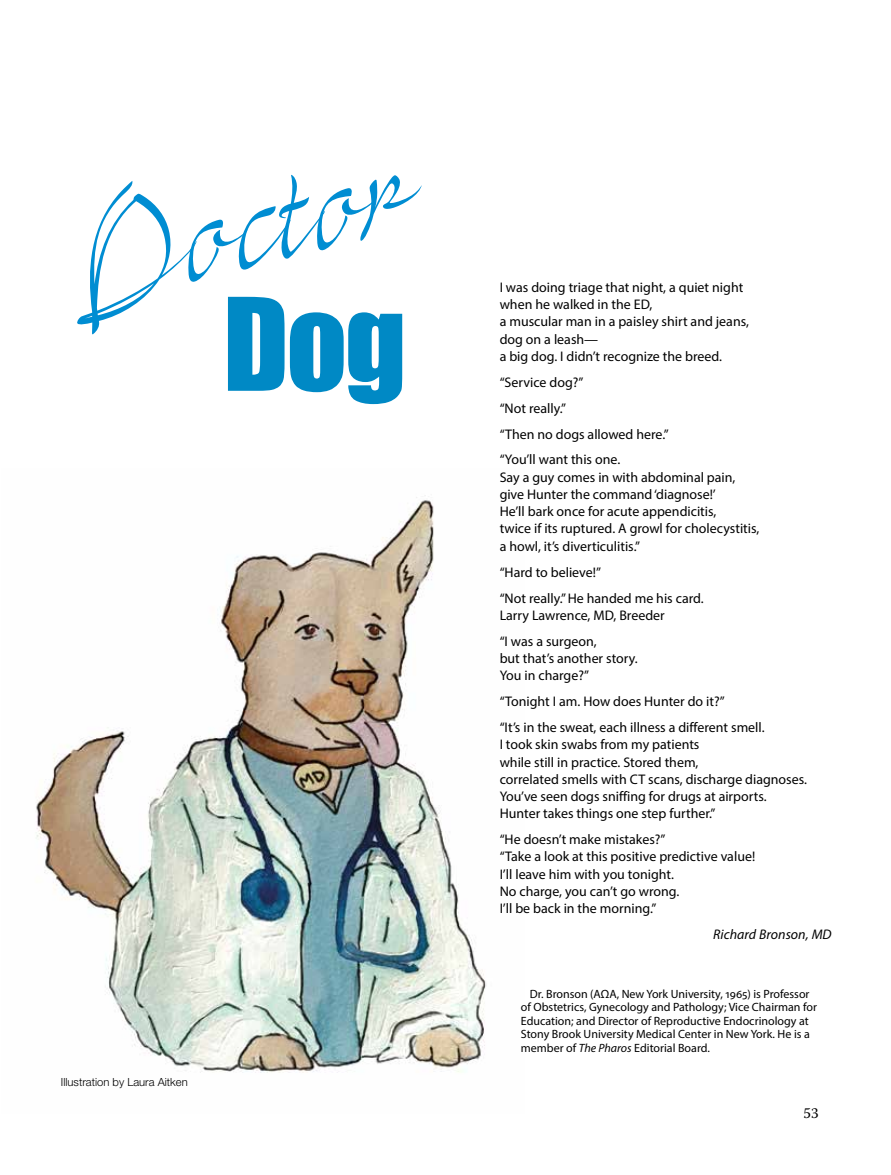
<style>
.page{position:relative;width:891px;height:1175px;background:#fff}
.page>*{position:absolute;margin:0;border:0;box-sizing:border-box;transform-origin:0 0}
.t1{font:118.8px "Mayence Premium";color:#008dd2}
.t2{font:118.8px "Impact";color:#0089c5}
.t3{font:15px "Warnock Pro";color:#000}
.t4{font:13.95px/17.2px "Myriad Pro";color:#000}
.t5{font:italic 13.95px "Myriad Pro";letter-spacing:.005em;color:#000}
.t6{font:12px/13.5px "Myriad Pro";color:#000}
.t7{font:300 11.25px "Helvetica Neue LT Std";color:#000}
.s1{font-style:italic}
</style>
<div class="page">
<img style="left:36px;top:495px;width:451px;height:578px">
<h1 class="t1" style="left:55px;top:202px;width:340px;rotate:-14deg">Doctor</h1>
<h1 class="t2" style="left:223px;top:252px;width:185px">Dog</h1>
<p class="t7" style="left:61px;top:1075px;width:128px">Illustration by Laura Aitken</p>
<p class="t4" style="left:500px;top:278px;width:251px">I was doing triage that night, a quiet night when he walked in the ED,<br>a muscular man in a paisley shirt and jeans, dog on a leash—<br>a big dog. I didn’t recognize the breed.</p>
<p class="t4" style="left:500px;top:369px;width:170px;line-height:26px">“Service dog?”<br>“Not really.”<br>“Then no dogs allowed here.” “You’ll want this one.</p>
<p class="t4" style="left:500px;top:468px;width:261px">Say a guy comes in with abdominal pain, give Hunter the command ‘diagnose!’<br>He’ll bark once for acute appendicitis,<br>twice if its ruptured. A growl for cholecystitis, a howl, it’s diverticulitis.”</p>
<p class="t4" style="left:500px;top:559px;width:206px;line-height:26px">“Hard to believe!”<br>“Not really.” He handed me his card.</p>
<p class="t4" style="left:500px;top:602px;width:167px;line-height:26px">Larry Lawrence, MD, Breeder “I was a surgeon,</p>
<p class="t4" style="left:500px;top:649px;width:140px">but that’s another story.<br>You in charge?”</p>
<p class="t4" style="left:500px;top:688px;width:266px;line-height:26px">“Tonight I am. How does Hunter do it?”<br>“It’s in the sweat, each illness a different smell.</p>
<p class="t4" style="left:500px;top:735px;width:309px">I took skin swabs from my patients<br>while still in practice. Stored them,<br>correlated smells with CT scans, discharge diagnoses.<br>You’ve seen dogs sniffing for drugs at airports.<br>Hunter takes things one step further.”</p>
<p class="t4" style="left:500px;top:830px;width:257px">“He doesn’t make mistakes?”<br>“Take a look at this positive predictive value!<br>I’ll leave him with you tonight.<br>No charge, you can’t go wrong.<br>I’ll be back in the morning.”</p>
<p class="t5" style="left:713px;top:925px;width:120px">Richard Bronson, MD</p>
<p class="t6" style="left:521px;top:986px;width:298px;text-indent:9px">Dr. Bronson (AΩA, New York University, 1965) is Professor of Obstetrics, Gynecology and Pathology; Vice Chairman for Education; and Director of Reproductive Endocrinology at Stony Brook University Medical Center in New York. He is a member of <span class="s1">The Pharos</span> Editorial Board.</p>
<p class="t3" style="left:804px;top:1103px;width:17px">53</p>
</div>
